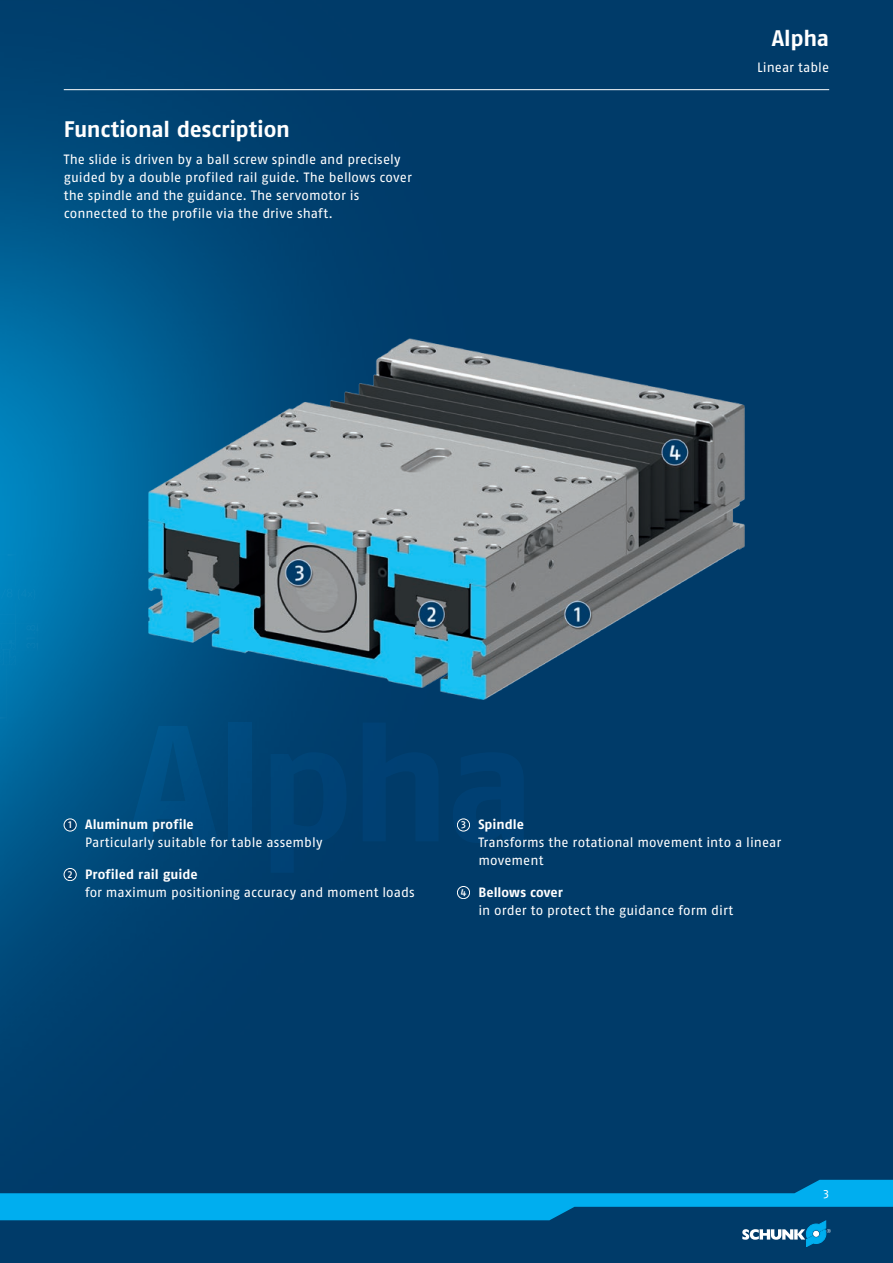
<style>
.page{position:relative;width:893px;height:1263px;background:#fff}
.page>*{position:absolute;margin:0;border:0;box-sizing:border-box;transform-origin:0 0}
.t1{font:700 22.5px "SCHUNK Fago Pro";letter-spacing:-.015em;color:#fff}
.t2{font:13.5px/18px "SCHUNK Fago Pro";letter-spacing:.005em;color:#fff}
.t3{font:12px "SCHUNK Fago Pro";color:#fff}
.s1{font-weight:500;font-size:10.2px}
.s2{font-weight:700}
</style>
<div class="page">
<div style="left:0;top:0;width:893px;height:1195px;background:#003b69"></div>
<img style="left:0;top:80px;width:493px;height:899px">
<div style="left:0;top:1202px;width:893px;height:61px;background:#003b69"></div>
<svg style="left:0;top:1180px;width:893px;height:67px"></svg>
<img style="left:0;top:425px;width:51px;height:766px">
<hr style="left:64px;top:89px;width:765px;height:1px;background:#fff">
<img style="left:149px;top:338px;width:595px;height:361px">
<div style="left:64px;top:819px;width:12px;height:12px;background:#003b69;border-radius:50%"></div>
<div style="left:64px;top:819px;width:13px;height:12px;border:1px solid #fff;border-radius:50%"></div>
<div style="left:64px;top:868px;width:12px;height:13px;background:#003b69;border-radius:50%"></div>
<div style="left:64px;top:868px;width:13px;height:13px;border:1px solid #fff;border-radius:50%"></div>
<div style="left:457px;top:819px;width:13px;height:12px;background:#003b69;border-radius:50%"></div>
<div style="left:457px;top:819px;width:13px;height:12px;border:1px solid #fff;border-radius:50%"></div>
<div style="left:457px;top:886px;width:13px;height:13px;background:#003b69;border-radius:50%"></div>
<div style="left:457px;top:886px;width:13px;height:13px;border:1px solid #fff;border-radius:50%"></div>
<h1 class="t1" style="left:64px;top:116px;width:228px">Functional description</h1>
<p class="t2" style="left:64px;top:150px;width:350px">The slide is driven by a ball screw spindle and precisely guided by a double profiled rail guide. The bellows cover the spindle and the guidance. The servomotor is connected to the profile via the drive shaft.</p>
<h1 class="t1" style="left:772px;top:24px;width:59px">Alpha</h1>
<p class="t2" style="left:757px;top:59px;width:74px">Linear table</p>
<p class="t2" style="left:85px;top:816px;width:239px;text-indent:-17px"><span class="s1">1</span> <span class="s2">Aluminum profile<br></span>Particularly suitable for table assembly</p>
<p class="t2" style="left:85px;top:865px;width:331px;text-indent:-17px"><span class="s1">2</span> <span class="s2">Profiled rail guide<br></span>for maximum positioning accuracy and moment loads</p>
<p class="t2" style="left:478px;top:816px;width:304px;text-indent:-17px"><span class="s1">3</span> <span class="s2">Spindle<br></span>Transforms the rotational movement into a linear movement</p>
<p class="t2" style="left:478px;top:883px;width:256px;text-indent:-18px"><span class="s1">4</span> <span class="s2">Bellows cover<br></span>in order to protect the guidance form dirt</p>
<p class="t3" style="left:823px;top:1186px;width:7px">3</p>
</div>
